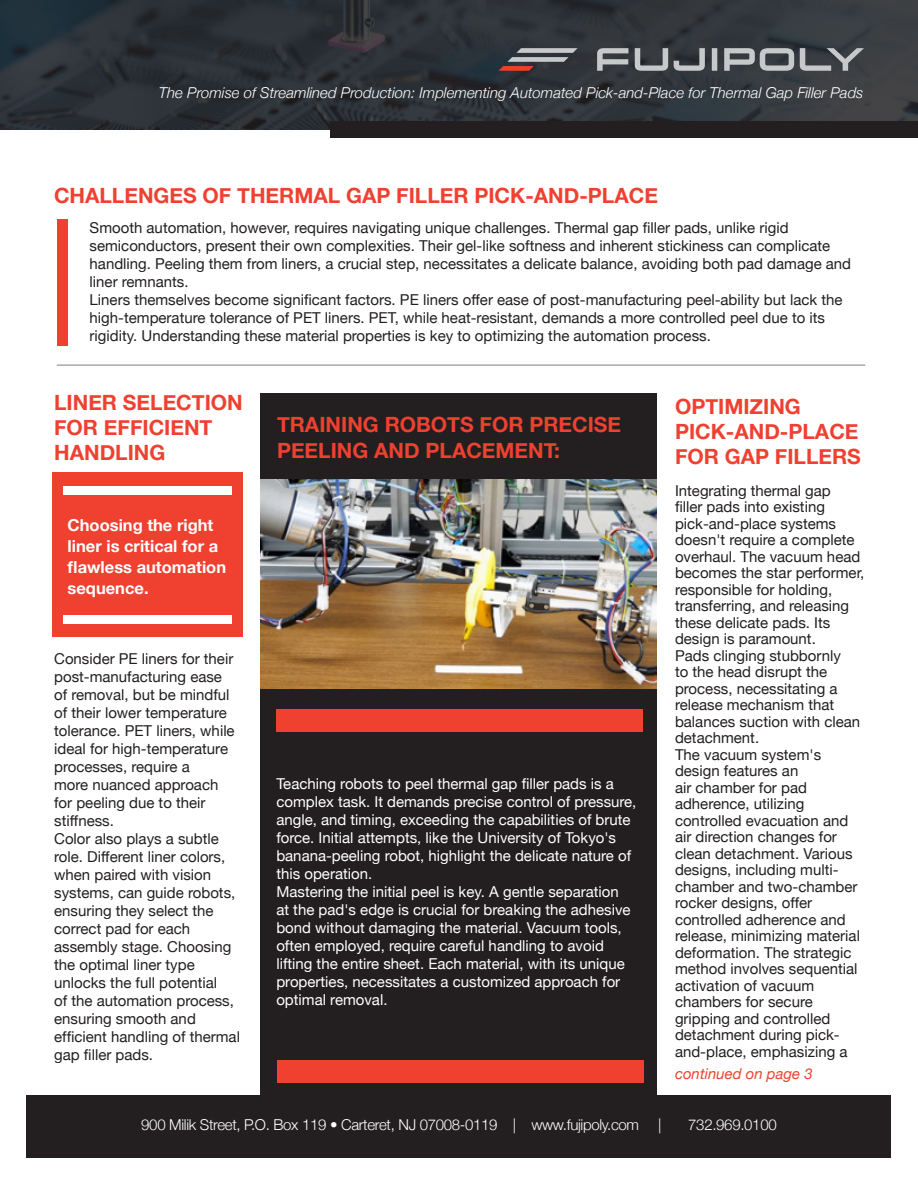
<style>
.page{position:relative;width:918px;height:1188px;background:#fff}
.page>*{position:absolute;margin:0;border:0;box-sizing:border-box;transform-origin:0 0}
.t1{font:700 21px/25.2px "Helvetica Neue";color:#ef4030}
.t2{font:700 16.5px/21px "Helvetica Neue";color:#fff}
.t3{font:15px/16.5px "Helvetica Neue";color:#231f20}
.t4{font:15px/18px "Helvetica Neue";color:#fff}
.t5{font:italic 300 15px "Helvetica Neue";color:#fff}
.t6{font:300 15px "Helvetica Neue";letter-spacing:-.02em;color:#fff}
.t7{font:italic 15px "Helvetica Neue";color:#ef4030}
</style>
<div class="page">
<div style="left:261px;top:394px;width:396px;height:701px;background:#231f20"></div>
<div style="left:26px;top:1095px;width:865px;height:63px;background:#231f20"></div>
<img style="left:261px;top:480px;width:396px;height:209px">
<div style="left:53px;top:472px;width:190px;height:164px;background:#ef4030"></div>
<div style="left:63px;top:486px;width:169px;height:9px;background:#fff"></div>
<div style="left:63px;top:615px;width:169px;height:9px;background:#fff"></div>
<div style="left:276px;top:709px;width:366px;height:22px;background:#ef4030"></div>
<div style="left:277px;top:1060px;width:366px;height:23px;background:#ef4030"></div>
<div style="left:57px;top:219px;width:11px;height:127px;background:#ef4030"></div>
<hr style="left:57px;top:364px;width:808px;height:2px;background:#a8a9ad">
<svg style="left:0;top:0;width:918px;height:130px;fill:#2e343a"></svg>
<svg style="left:597px;top:48px;width:267px;height:23px"></svg>
<svg style="left:499px;top:48px;width:79px;height:23px"></svg>
<div style="left:330px;top:121px;width:588px;height:17px;background:#231f20"></div>
<p class="t5" style="left:159px;top:84px;width:706px">The Promise of Streamlined Production: Implementing Automated Pick-and-Place for Thermal Gap Filler Pads</p>
<p class="t1" style="left:54px;top:182px;width:605px">CHALLENGES OF THERMAL GAP FILLER PICK-AND-PLACE</p>
<p class="t3" style="left:90px;top:219px;width:763px;line-height:18px">Smooth automation, however, requires navigating unique challenges. Thermal gap filler pads, unlike rigid semiconductors, present their own complexities. Their gel-like softness and inherent stickiness can complicate handling. Peeling them from liners, a crucial step, necessitates a delicate balance, avoiding both pad damage and liner remnants.</p>
<p class="t3" style="left:90px;top:291px;width:754px;line-height:18px">Liners themselves become significant factors. PE liners offer ease of post-manufacturing peel-ability but lack the high-temperature tolerance of PET liners. PET, while heat-resistant, demands a more controlled peel due to its rigidity. Understanding these material properties is key to optimizing the automation process.</p>
<p class="t1" style="left:54px;top:389px;width:190px">LINER SELECTION<br>FOR EFFICIENT<br>HANDLING</p>
<p class="t2" style="left:68px;top:514px;width:160px">Choosing the right liner is critical for a flawless automation sequence.</p>
<p class="t3" style="left:54px;top:649px;width:182px;line-height:18px">Consider PE liners for their post-manufacturing ease of removal, but be mindful of their lower temperature tolerance. PET liners, while ideal for high-temperature processes, require a<br>more nuanced approach for peeling due to their stiffness.</p>
<p class="t3" style="left:54px;top:829px;width:187px;line-height:18px">Color also plays a subtle role. Different liner colors, when paired with vision systems, can guide robots, ensuring they select the correct pad for each assembly stage. Choosing the optimal liner type unlocks the full potential<br>of the automation process, ensuring smooth and efficient handling of thermal gap filler pads.</p>
<p class="t1" style="left:277px;top:412px;width:346px">TRAINING ROBOTS FOR PRECISE<br>PEELING AND PLACEMENT:</p>
<p class="t4" style="left:276px;top:774px;width:362px">Teaching robots to peel thermal gap filler pads is a complex task. It demands precise control of pressure, angle, and timing, exceeding the capabilities of brute force. Initial attempts, like the University of Tokyo's banana-peeling robot, highlight the delicate nature of this operation.</p>
<p class="t4" style="left:276px;top:882px;width:356px">Mastering the initial peel is key. A gentle separation at the pad's edge is crucial for breaking the adhesive bond without damaging the material. Vacuum tools, often employed, require careful handling to avoid lifting the entire sheet. Each material, with its unique properties, necessitates a customized approach for optimal removal.</p>
<p class="t1" style="left:675px;top:394px;width:187px">OPTIMIZING<br>PICK-AND-PLACE<br>FOR GAP FILLERS</p>
<p class="t3" style="left:675px;top:482px;width:191px">Integrating thermal gap<br>filler pads into existing pick-and-place systems doesn't require a complete overhaul. The vacuum head becomes the star performer, responsible for holding, transferring, and releasing these delicate pads. Its design is paramount.<br>Pads clinging stubbornly<br>to the head disrupt the process, necessitating a release mechanism that balances suction with clean detachment.</p>
<p class="t3" style="left:675px;top:746px;width:187px">The vacuum system's design features an<br>air chamber for pad adherence, utilizing controlled evacuation and air direction changes for clean detachment. Various designs, including multi&shy;chamber and two-chamber rocker designs, offer controlled adherence and release, minimizing material deformation. The strategic method involves sequential activation of vacuum chambers for secure gripping and controlled detachment during pick&shy;and-place, emphasizing a</p>
<p class="t7" style="left:675px;top:1065px;width:139px">continued on page 3</p>
<p class="t6" style="left:141px;top:1116px;width:499px">900 Milik Street, P.O. Box 119 • Carteret, NJ 07008-0119 | www.fujipoly.com</p>
<p class="t6" style="left:658px;top:1116px;width:5px">|</p>
<p class="t6" style="left:688px;top:1116px;width:90px">732.969.0100</p>
</div>
